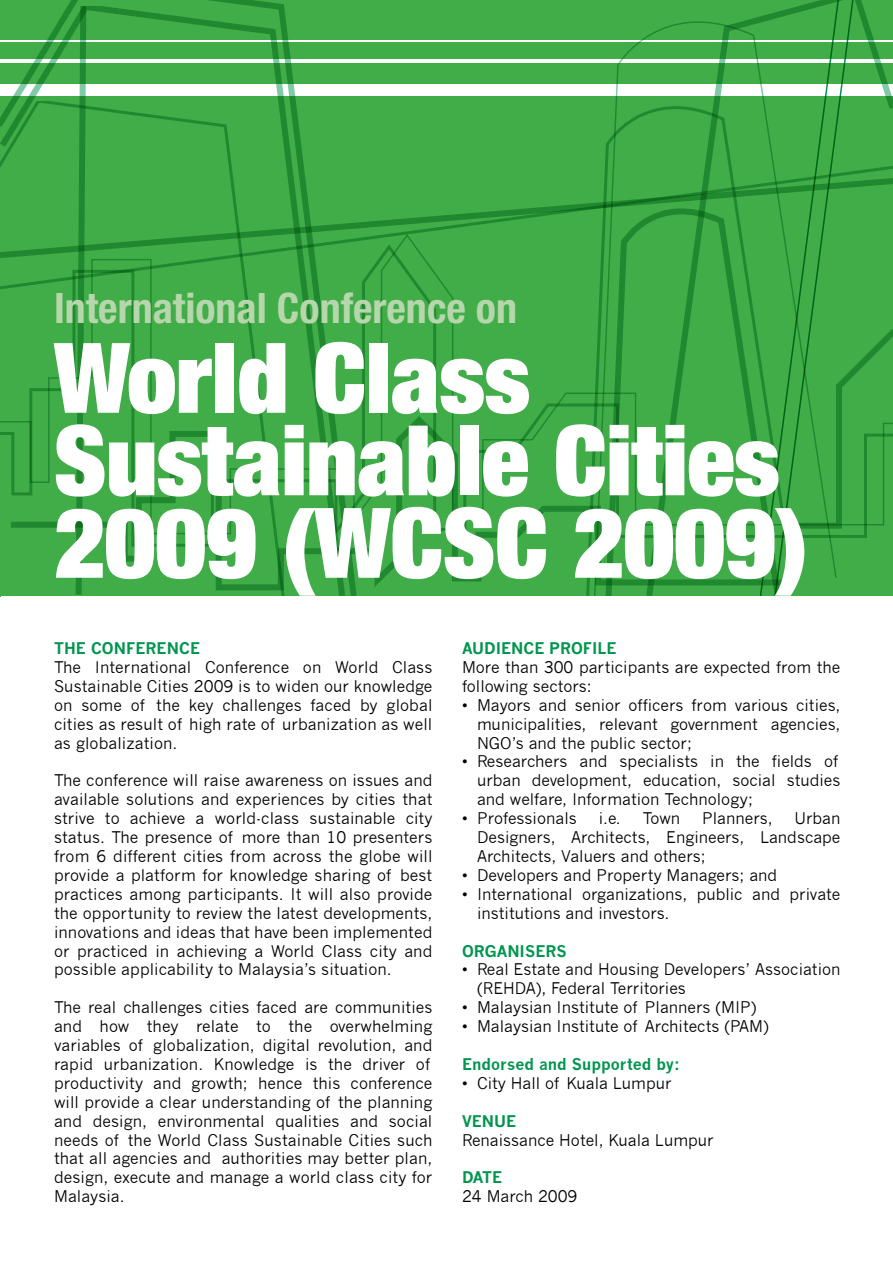
<style>
.page{position:relative;width:893px;height:1263px;background:#fff}
.page>*{position:absolute;margin:0;border:0;box-sizing:border-box;transform-origin:0 0}
.t1{font:900 expanded 97.5px/82.5px "Helvetica Neue";color:#fff}
.t2{font:700 condensed 42px "Helvetica Neue";color:#b6d6ac}
.t3{font:15.75px/18.9px "News Gothic";color:#000}
.t4{font:700 15.75px "News Gothic";color:#00954e}
</style>
<div class="page">
<div style="left:0;top:0;width:893px;height:58px;background:#41ad49"></div>
<hr style="left:1px;top:40px;width:892px;height:2px;background:#fff">
<svg style="left:0;top:0;width:358px;height:597px"></svg>
<svg style="left:74px;top:4px;width:14px;height:592px"></svg>
<svg style="left:748px;top:0;width:145px;height:596px"></svg>
<svg style="left:592px;top:20px;width:166px;height:57px"></svg>
<svg style="left:9px;top:548px;width:884px;height:44px;background:#3ca745"></svg>
<svg style="left:0;top:535px;width:893px;height:13px;background:#3ba644"></svg>
<svg style="left:0;top:77px;width:893px;height:458px;background:#44ab4c"></svg>
<svg style="left:840px;top:0;width:14px;height:596px;background:#43ab4c"></svg>
<svg style="left:758px;top:0;width:82px;height:596px;background:#42a94b"></svg>
<div style="left:1px;top:596px;width:891px;height:113px;background:#fff"></div>
<svg style="left:0;top:160px;width:893px;height:134px;background:#3da946"></svg>
<svg style="left:0;top:176px;width:893px;height:85px;background:#3ba744"></svg>
<h2 class="t2" style="left:54px;top:282px;width:465px">International Conference on</h2>
<h1 class="t1" style="left:54px;top:334px;width:756px">World Class<br>Sustainable Cities<br>2009 (WCSC 2009)</h1>
<p class="t4" style="left:54px;top:639px;width:148px">THE CONFERENCE</p>
<p class="t3" style="left:54px;top:658px;width:380px;text-align:justify">The International Conference on World Class Sustainable Cities 2009 is to widen our knowledge on some of the key challenges faced by global cities as result of high rate of urbanization as well as globalization.</p>
<p class="t3" style="left:54px;top:771px;width:380px;text-align:justify">The conference will raise awareness on issues and available solutions and experiences by cities that strive to achieve a world-class sustainable city status. The presence of more than 10 presenters from 6 different cities from across the globe will provide a platform for knowledge sharing of best practices among participants. It will also provide the opportunity to review the latest developments, innovations and ideas that have been implemented or practiced in achieving a World Class city and possible applicability to Malaysia’s situation.</p>
<p class="t3" style="left:54px;top:998px;width:380px">The real challenges cities faced are communities and how they relate to the overwhelming variables of globalization, digital revolution, and rapid urbanization. Knowledge is the driver of productivity and growth; hence this conference will provide a clear understanding of the planning and design, environmental qualities and social needs of the World Class Sustainable Cities such that all agencies and authorities may better plan, design, execute and manage a world class city for Malaysia.</p>
<p class="t4" style="left:462px;top:639px;width:156px">AUDIENCE PROFILE</p>
<p class="t3" style="left:462px;top:658px;width:380px">More than 300 participants are expected from the following sectors:</p>
<p class="t3" style="left:477px;top:696px;width:365px;text-align:justify;text-indent:-15px">• Mayors and senior officers from various cities, municipalities, relevant government agencies, NGO’s and the public sector;</p>
<p class="t3" style="left:477px;top:752px;width:365px;text-indent:-15px">• Researchers and specialists in the fields of urban development, education, social studies and welfare, Information Technology;</p>
<p class="t3" style="left:462px;top:809px;width:116px">• Professionals</p>
<p class="t3" style="left:599px;top:809px;width:24px">i.e.</p>
<p class="t3" style="left:643px;top:809px;width:39px">Town</p>
<p class="t3" style="left:702px;top:809px;width:72px">Planners,</p>
<p class="t3" style="left:477px;top:809px;width:365px;text-align:justify;text-indent:317px">Urban Designers, Architects, Engineers, Landscape Architects, Valuers and others;</p>
<p class="t3" style="left:462px;top:866px;width:317px">• Developers and Property Managers; and</p>
<p class="t3" style="left:477px;top:885px;width:365px;text-indent:-15px">• International organizations, public and private institutions and investors.</p>
<p class="t4" style="left:462px;top:941px;width:106px">ORGANISERS</p>
<p class="t3" style="left:477px;top:960px;width:365px;text-indent:-15px">• Real Estate and Housing Developers’ Association (REHDA), Federal Territories</p>
<p class="t3" style="left:462px;top:998px;width:296px">• Malaysian Institute of Planners (MIP)</p>
<p class="t3" style="left:462px;top:1017px;width:308px">• Malaysian Institute of Architects (PAM)</p>
<p class="t4" style="left:462px;top:1054px;width:219px">Endorsed and Supported by:</p>
<p class="t3" style="left:462px;top:1074px;width:211px">• City Hall of Kuala Lumpur</p>
<p class="t4" style="left:462px;top:1111px;width:56px">VENUE</p>
<p class="t3" style="left:462px;top:1130px;width:253px">Renaissance Hotel, Kuala Lumpur</p>
<p class="t4" style="left:462px;top:1168px;width:42px">DATE</p>
<p class="t3" style="left:462px;top:1187px;width:117px">24 March 2009</p>
</div>
